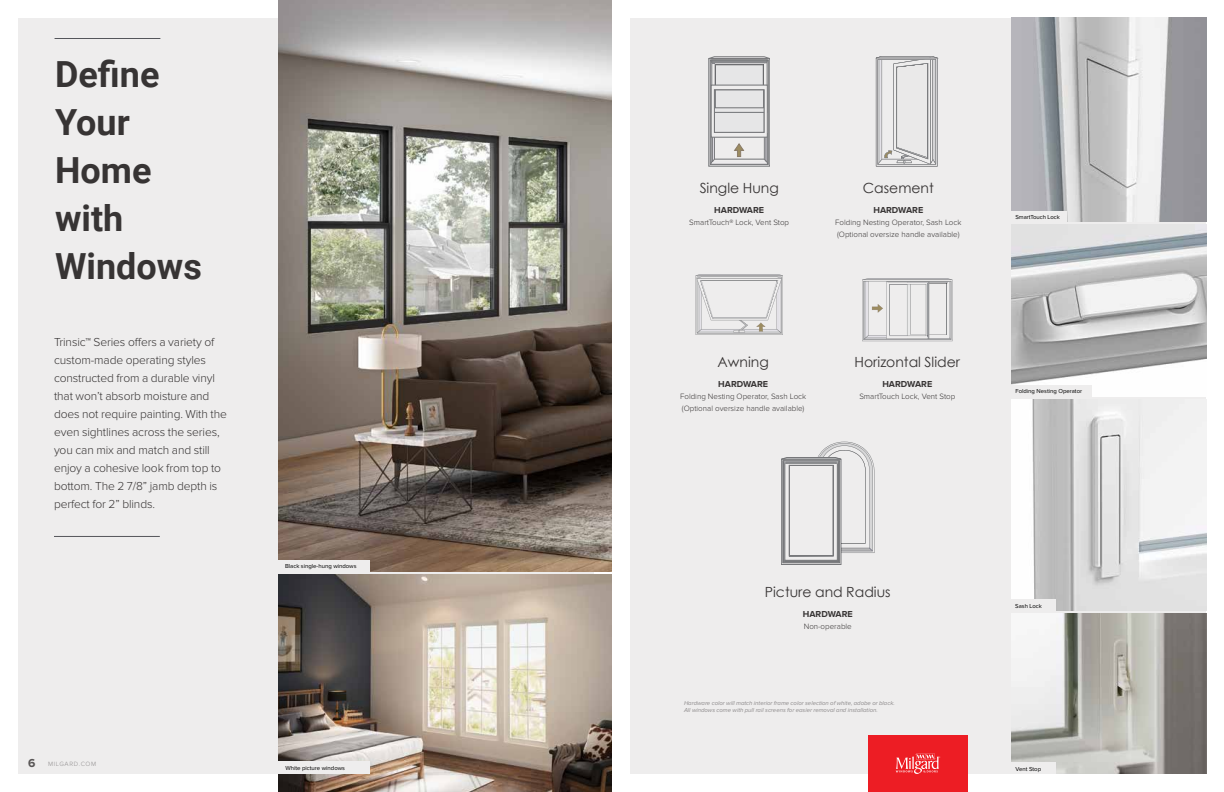
<style>
.page{position:relative;width:1224px;height:792px;background:#fff}
.page>*{position:absolute;margin:0;border:0;box-sizing:border-box;transform-origin:0 0}
.t1{font:700 36px/48px "Roboto";color:#373434}
.t2{font:14px "Century Gothic";color:#373434}
.t3{font:300 12px/18px "Proxima Nova";letter-spacing:-.01em;color:#373434}
.t4{font:700 9px "Proxima Nova";color:#373434}
.t5{font:300 8px/12px "Proxima Nova";color:#373434}
.t6{font:300 6.4px "Proxima Nova";letter-spacing:.1em;color:#8e8b8c}
.t7{font:italic 6px/7.2px "Proxima Nova";color:#8e8b8c}
.t8{font:6px "Proxima Nova";color:#000}
.s1{font-weight:700;font-size:12px;color:#585555}
</style>
<div class="page">
<div style="left:630px;top:18px;width:576px;height:756px;background:#eeeded"></div>
<div style="left:18px;top:18px;width:576px;height:756px;background:#eeeded"></div>
<img style="left:278px;top:0;width:334px;height:572px">
<hr style="left:55px;top:38px;width:105px;height:1px;background:#54565b">
<hr style="left:54px;top:536px;width:106px;height:1px;background:#54565b">
<img style="left:278px;top:575px;width:334px;height:217px">
<svg style="left:696px;top:274px;width:87px;height:61px"></svg>
<svg style="left:876px;top:56px;width:63px;height:110px"></svg>
<svg style="left:862px;top:278px;width:91px;height:63px"></svg>
<svg style="left:709px;top:57px;width:61px;height:109px"></svg>
<svg style="left:781px;top:442px;width:93px;height:123px"></svg>
<img style="left:1011px;top:18px;width:195px;height:204px">
<div style="left:1011px;top:211px;width:56px;height:11px;background:#eeeded"></div>
<img style="left:1011px;top:225px;width:195px;height:172px">
<div style="left:1011px;top:385px;width:81px;height:12px;background:#eeeded"></div>
<img style="left:1011px;top:400px;width:195px;height:211px">
<div style="left:1011px;top:600px;width:45px;height:11px;background:#eeeded"></div>
<img style="left:1011px;top:614px;width:195px;height:160px">
<div style="left:1011px;top:762px;width:45px;height:12px;background:#eeeded"></div>
<div style="left:868px;top:736px;width:100px;height:56px;background:#ed1d24"></div>
<svg style="left:896px;top:754px;width:44px;height:20px"></svg>
<div style="left:278px;top:761px;width:91px;height:13px;background:#eeeded"></div>
<div style="left:278px;top:560px;width:91px;height:13px;background:#eeeded"></div>
<h1 class="t1" style="left:55px;top:49px;width:148px">Define<br>Your<br>Home with<br>Windows</h1>
<p class="t3" style="left:54px;top:333px;width:174px">Trinsic™ Series offers a variety of custom-made operating styles constructed from a durable vinyl that won’t absorb moisture and does not require painting. With the even sightlines across the series, you can mix and match and still enjoy a cohesive look from top to bottom. The 2 7/8” jamb depth is perfect for 2” blinds.</p>
<p class="t6" style="left:28px;top:760px;width:70px"><span class="s1">6</span> MILGARD.COM</p>
<p class="t8" style="left:285px;top:562px;width:73px">Black single-hung windows</p>
<p class="t2" style="left:700px;top:178px;width:81px">Single Hung</p>
<p class="t4" style="left:714px;top:205px;width:51px">HARDWARE</p>
<p class="t5" style="left:689px;top:216px;width:101px">SmartTouch® Lock, Vent Stop</p>
<p class="t2" style="left:863px;top:178px;width:72px">Casement</p>
<p class="t4" style="left:873px;top:205px;width:51px">HARDWARE</p>
<p class="t5" style="left:835px;top:216px;width:128px">Folding Nesting Operator, Sash Lock (Optional oversize handle available)</p>
<p class="t2" style="left:718px;top:352px;width:53px">Awning</p>
<p class="t4" style="left:718px;top:379px;width:51px">HARDWARE</p>
<p class="t5" style="left:680px;top:391px;width:128px">Folding Nesting Operator, Sash Lock (Optional oversize handle available)</p>
<p class="t2" style="left:855px;top:353px;width:107px">Horizontal Slider</p>
<p class="t4" style="left:882px;top:379px;width:51px">HARDWARE</p>
<p class="t5" style="left:859px;top:391px;width:97px">SmartTouch Lock, Vent Stop</p>
<p class="t8" style="left:1015px;top:214px;width:46px">SmartTouch Lock</p>
<p class="t8" style="left:1015px;top:388px;width:68px">Folding Nesting Operator</p>
<p class="t2" style="left:765px;top:582px;width:127px">Picture and Radius</p>
<p class="t4" style="left:803px;top:609px;width:51px">HARDWARE</p>
<p class="t5" style="left:804px;top:620px;width:50px">Non-operable</p>
<p class="t7" style="left:684px;top:699px;width:212px">Hardware color will match interior frame color selection of white, adobe or black.<br>All windows come with pull rail screens for easier removal and installation.</p>
<p class="t8" style="left:1015px;top:602px;width:28px">Sash Lock</p>
<p class="t8" style="left:285px;top:765px;width:61px">White picture windows</p>
<p class="t8" style="left:1016px;top:765px;width:27px">Vent Stop</p>
</div>
